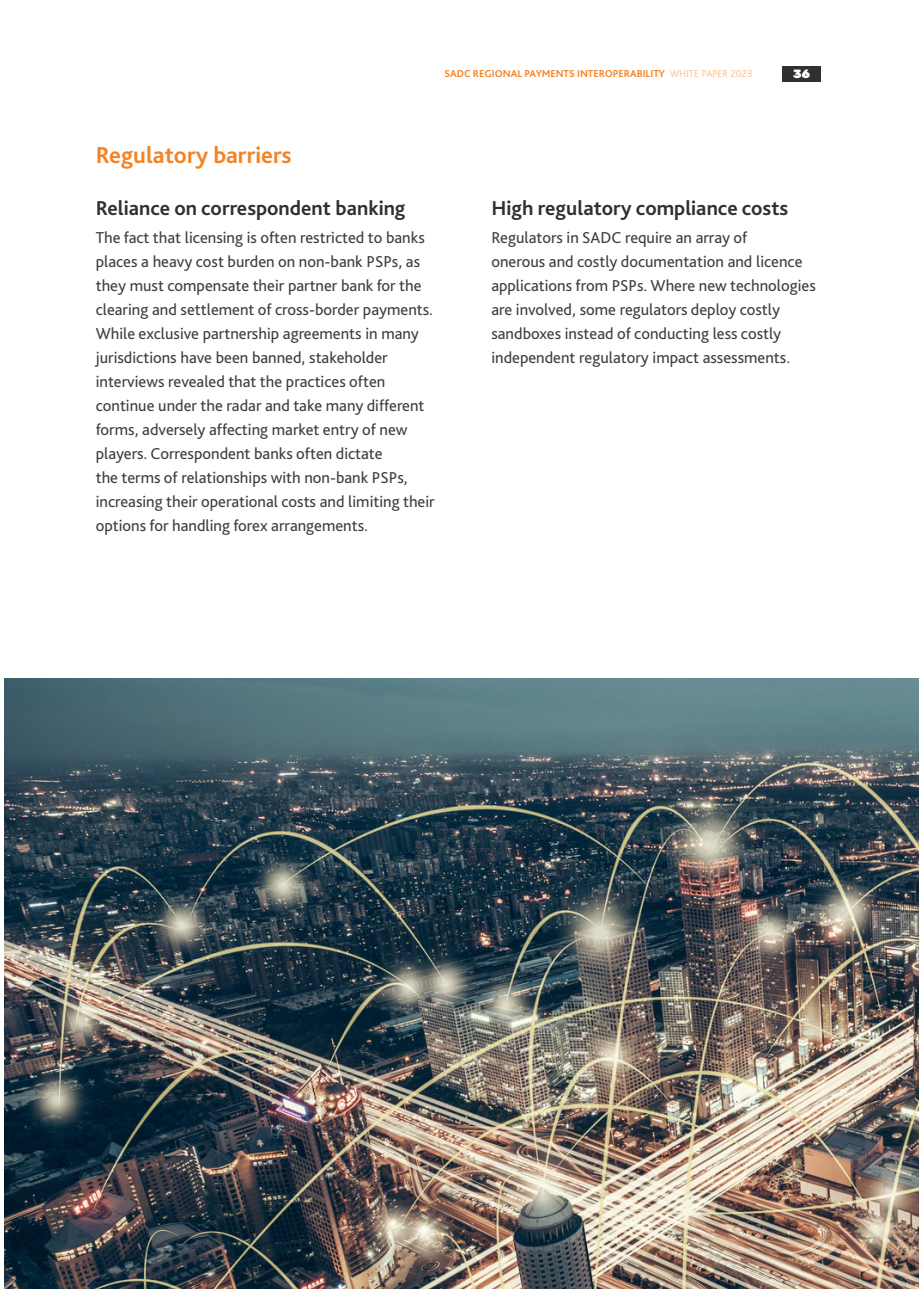
<style>
.page{position:relative;width:919px;height:1289px;background:#fff}
.page>*{position:absolute;margin:0;border:0;box-sizing:border-box;transform-origin:0 0}
.HeadBodyText_White{font:700 24px "Bliss Pro";color:#f58221}
.Body_Text{font:700 21px "Bliss Pro";color:#2f3131}
.Body_Text-2{font:16.5px/24px "Bliss Pro";color:#3e3e3f}
.t1{font:900 12px "Rubik";color:#fff}
.t2{font:700 10.5px "Bliss Pro";color:#f58220}
.s1{font-family:"Bliss";font-weight:300;color:#fbbb85}
</style>
<div class="page">
<img style="left:4px;top:678px;width:914px;height:610px">
<div style="left:782px;top:66px;width:39px;height:16px;background:#303030"></div>
<p class="t2" style="left:444px;top:67px;width:309px">SADC REGIONAL PAYMENTS INTEROPERABILITY <span class="s1">WHITE PAPER 2023</span></p>
<p class="t1" style="left:793px;top:67px;width:18px">36</p>
<p class="HeadBodyText_White" style="left:96px;top:140px;width:197px">Regulatory barriers</p>
<p class="Body_Text" style="left:96px;top:195px;width:311px">Reliance on correspondent banking</p>
<p class="Body_Text-2" style="left:96px;top:225px;width:340px">The fact that licensing is often restricted to banks places a heavy cost burden on non-bank PSPs, as they must compensate their partner bank for the clearing and settlement of cross-border payments.<br>While exclusive partnership agreements in many jurisdictions have been banned, stakeholder interviews revealed that the practices often continue under the radar and take many different forms, adversely affecting market entry of new players. Correspondent banks often dictate<br>the terms of relationships with non-bank PSPs, increasing their operational costs and limiting their options for handling forex arrangements.</p>
<p class="Body_Text" style="left:491px;top:195px;width:298px">High regulatory compliance costs</p>
<p class="Body_Text-2" style="left:491px;top:225px;width:326px">Regulators in SADC require an array of<br>onerous and costly documentation and licence applications from PSPs. Where new technologies are involved, some regulators deploy costly sandboxes instead of conducting less costly independent regulatory impact assessments.</p>
</div>
